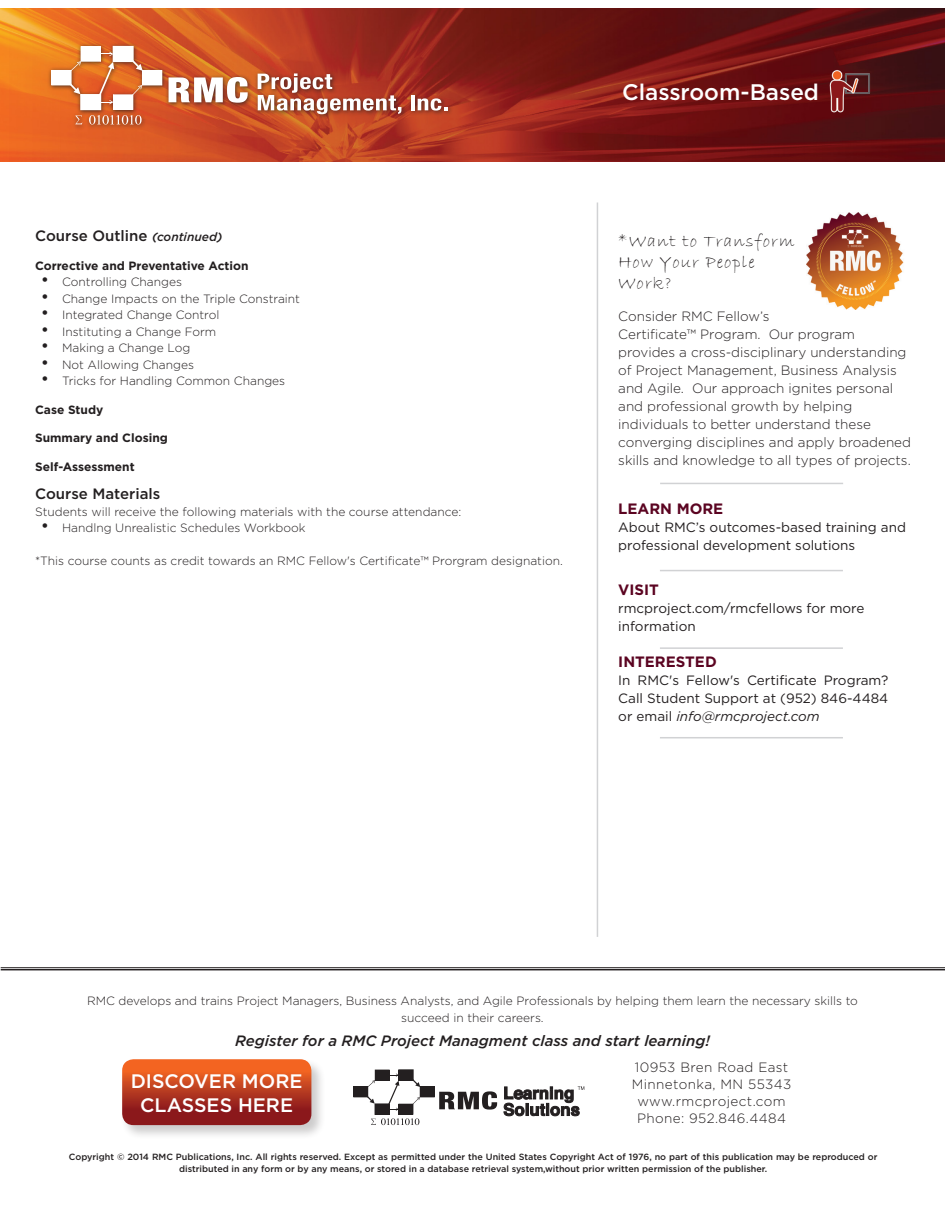
<style>
.page{position:relative;width:945px;height:1215px;background:#fff}
.page>*{position:absolute;margin:0;border:0;box-sizing:border-box;transform-origin:0 0}
.t1{font:500 22.5px "Gotham";color:#fff}
.t2{font:500 19.5px/24px "Gotham";color:#fff;text-align:center}
.heading_1{font:18px/21px "Bradley Hand ITC";letter-spacing:.06em;color:#231f20}
.t3{font:italic 500 15px "Gotham";color:#231f20}
.Bullet1{font:500 15px "Gotham";color:#231f20}
.t4{font:700 15px "Gotham";color:#5b0421}
.heading_1-2{font:300 13.5px/18px "Gotham";color:#231f20}
.t5{font:13.5px/18px "Gotham";color:#231f20}
.heading_1-3{font:300 13.5px/17.2px "Gotham";letter-spacing:.03em;color:#231f20;text-align:center}
.Bullet1-2{font:300 12px/16.5px "Gotham";color:#231f20;text-align:center}
.Bullet1-3{font:700 12px "Gotham";color:#231f20}
.t6{font:500 9px/12px "Gotham";color:#231f20;text-align:center}
.s1{font-style:italic;font-size:12px}
.s2{font-family:"Arial";font-weight:400;font-size:18px}
.s3{font-style:italic}
</style>
<div class="page">
<img style="left:0;top:8px;width:945px;height:154px">
<div style="left:121px;top:1058px;width:205px;height:82px;background:#231f20;opacity:.23"></div>
<svg style="left:122px;top:1059px;width:189px;height:66px;background:#ba3c20"></svg>
<svg style="left:353px;top:1069px;width:144px;height:56px"></svg>
<svg style="left:504px;top:1086px;width:80px;height:30px"></svg>
<hr style="left:1px;top:967px;width:944px;height:1px;background:#231f20">
<hr style="left:1px;top:969px;width:944px;height:1px;background:#231f20">
<hr style="left:597px;top:202px;width:1px;height:735px;background:#d1d2d4">
<div style="left:47px;top:42px;width:406px;height:88px;background:#231f20;opacity:.75"></div>
<svg style="left:169px;top:77px;width:79px;height:26px"></svg>
<svg style="left:258px;top:73px;width:143px;height:41px"></svg>
<hr style="left:411px;top:95px;width:3px;height:15px;background:#fff">
<svg style="left:418px;top:98px;width:29px;height:13px"></svg>
<svg style="left:51px;top:46px;width:111px;height:79px"></svg>
<img style="left:825px;top:43px;width:68px;height:76px">
<img style="left:806px;top:213px;width:98px;height:97px">
<hr style="left:660px;top:483px;width:183px;height:1px;background:#d1d2d4">
<hr style="left:660px;top:570px;width:183px;height:1px;background:#d1d2d4">
<hr style="left:660px;top:737px;width:183px;height:1px;background:#d1d2d4">
<hr style="left:660px;top:647px;width:183px;height:2px;background:#d1d2d4">
<p class="Bullet1" style="left:35px;top:226px;width:189px">Course Outline <span class="s1">(continued)</span></p>
<p class="Bullet1-3" style="left:35px;top:258px;width:215px">Corrective and Preventative Action</p>
<p class="Bullet1-2" style="left:42px;top:274px;width:142px"><span class="s2">•</span> Controlling Changes</p>
<p class="Bullet1-2" style="left:42px;top:290px;width:260px"><span class="s2">•</span> Change Impacts on the Triple Constraint</p>
<p class="Bullet1-2" style="left:42px;top:307px;width:179px"><span class="s2">•</span> Integrated Change Control</p>
<p class="Bullet1-2" style="left:42px;top:323px;width:176px"><span class="s2">•</span> Instituting a Change Form</p>
<p class="Bullet1-2" style="left:42px;top:340px;width:150px"><span class="s2">•</span> Making a Change Log</p>
<p class="Bullet1-2" style="left:42px;top:356px;width:154px"><span class="s2">•</span> Not Allowing Changes</p>
<p class="Bullet1-2" style="left:42px;top:373px;width:245px"><span class="s2">•</span> Tricks for Handling Common Changes</p>
<p class="Bullet1-3" style="left:35px;top:402px;width:70px">Case Study</p>
<p class="Bullet1-3" style="left:35px;top:430px;width:134px">Summary and Closing</p>
<p class="Bullet1-3" style="left:35px;top:459px;width:101px">Self-Assessment</p>
<p class="Bullet1" style="left:35px;top:484px;width:127px">Course Materials</p>
<p class="Bullet1-2" style="left:35px;top:503px;width:428px">Students will receive the following materials with the course attendance:</p>
<p class="Bullet1-2" style="left:42px;top:520px;width:265px"><span class="s2">•</span> Handlng Unrealistic Schedules Workbook</p>
<p class="Bullet1-2" style="left:35px;top:553px;width:529px">*This course counts as credit towards an RMC Fellow's Certificate™ Prorgram designation.</p>
<h1 class="t1" style="left:622px;top:77px;width:198px">Classroom-Based</h1>
<p class="heading_1" style="left:618px;top:231px;width:178px">*Want to Transform<br>How Your People<br>Work?</p>
<p class="heading_1-2" style="left:618px;top:307px;width:294px">Consider RMC Fellow’s<br>Certificate™ Program. Our program provides a cross-disciplinary understanding of Project Management, Business Analysis and Agile. Our approach ignites personal and professional growth by helping individuals to better understand these converging disciplines and apply broadened skills and knowledge to all types of projects.</p>
<p class="t4" style="left:618px;top:498px;width:107px">LEARN MORE</p>
<p class="t5" style="left:618px;top:518px;width:289px">About RMC’s outcomes-based training and professional development solutions</p>
<p class="t4" style="left:618px;top:579px;width:42px">VISIT</p>
<p class="t5" style="left:618px;top:598px;width:248px">rmcproject.com/rmcfellows for more information</p>
<p class="t4" style="left:618px;top:652px;width:100px">INTERESTED</p>
<p class="t5" style="left:618px;top:671px;width:272px;text-align:justify">In RMC's Fellow's Certificate Program?<br>Call Student Support at (952) 846-4484 or email <span class="s3">info@rmcproject.com</span></p>
<p class="Bullet1-2" style="left:87px;top:992px;width:772px">RMC develops and trains Project Managers, Business Analysts, and Agile Professionals by helping them learn the necessary skills to succeed in their careers.</p>
<p class="t3" style="left:235px;top:1030px;width:476px">Register for a RMC Project Managment class and start learning!</p>
<h2 class="t2" style="left:131px;top:1069px;width:173px">DISCOVER MORE<br>CLASSES HERE</h2>
<p class="heading_1-3" style="left:632px;top:1058px;width:161px">10953 Bren Road East<br>Minnetonka, MN 55343 www.rmcproject.com<br>Phone: 952.846.4484</p>
<p class="t6" style="left:69px;top:1151px;width:810px">Copyright © 2014 RMC Publications, Inc. All rights reserved. Except as permitted under the United States Copyright Act of 1976, no part of this publication may be reproduced or distributed in any form or by any means, or stored in a database retrieval system,without prior written permission of the publisher.</p>
</div>
